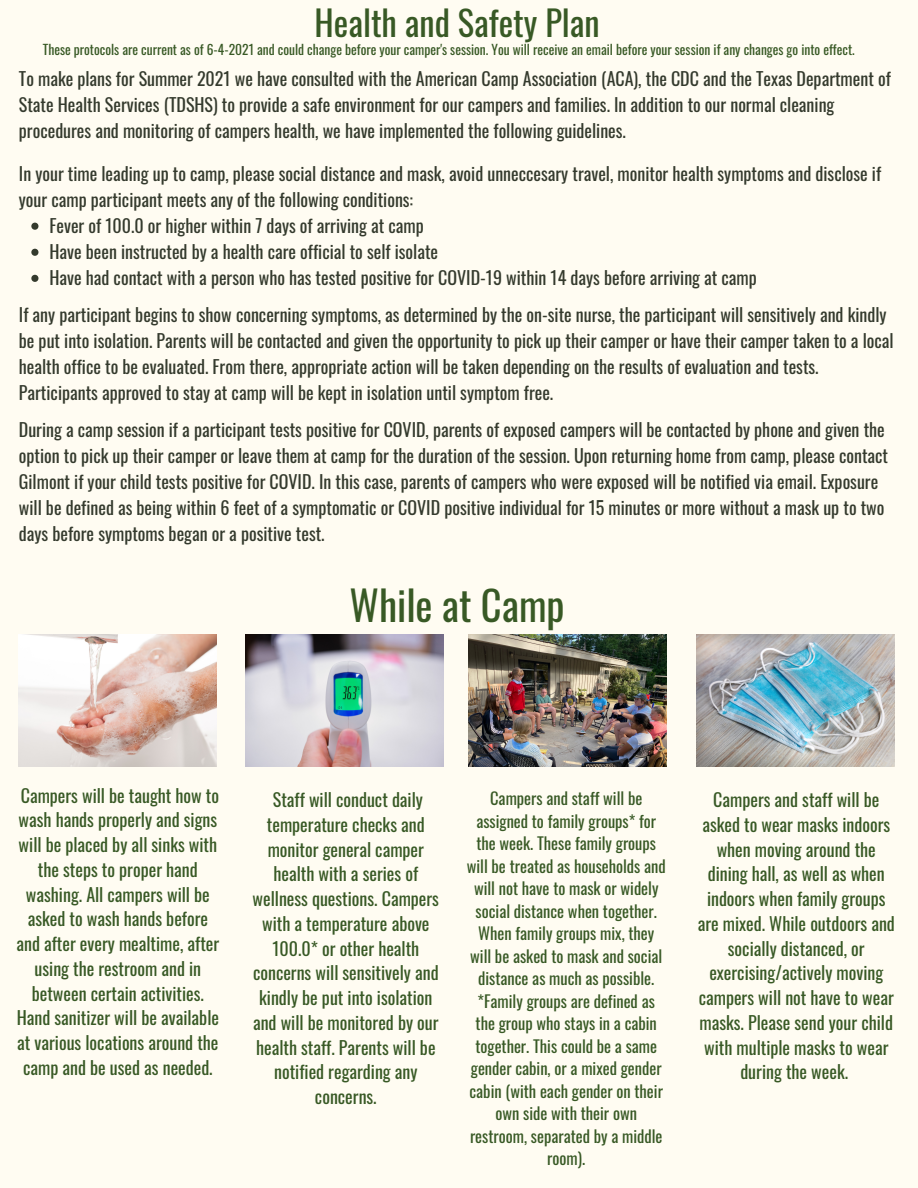
<style>
.page{position:relative;width:918px;height:1188px;background:#fffcf2}
.page>*{position:absolute;margin:0;border:0;box-sizing:border-box;transform-origin:0 0}
.t1{font:40.5px "Oswald";color:#385925}
.t2{font:34.5px "Oswald";color:#385925}
.t3{font:18px/26.1px "Oswald";color:#343a2d}
.t4{font:18px/24.8px "Oswald";color:#385925;text-align:center}
.t5{font:16.5px/22.5px "Oswald";color:#385925;text-align:center}
.t6{font:13.5px "Oswald";color:#385925}
</style>
<div class="page">
<svg style="left:31px;top:223px;width:7px;height:7px"></svg>
<svg style="left:31px;top:249px;width:7px;height:7px"></svg>
<svg style="left:31px;top:275px;width:7px;height:7px"></svg>
<img style="left:246px;top:634px;width:198px;height:132px">
<img style="left:696px;top:635px;width:198px;height:131px">
<img style="left:19px;top:634px;width:198px;height:132px">
<img style="left:468px;top:635px;width:198px;height:131px">
<p class="t2" style="left:315px;top:-4px;width:287px">Health and Safety Plan</p>
<p class="t6" style="left:43px;top:39px;width:813px">These protocols are current as of 6-4-2021 and could change before your camper's session. You will receive an email before your session if any changes go into effect.</p>
<p class="t3" style="left:19px;top:65px;width:873px">To make plans for Summer 2021 we have consulted with the American Camp Association (ACA), the CDC and the Texas Department of<br>State Health Services (TDSHS) to provide a safe environment for our campers and families. In addition to our normal cleaning procedures and monitoring of campers health, we have implemented the following guidelines.</p>
<p class="t3" style="left:19px;top:160px;width:864px">In your time leading up to camp, please social distance and mask, avoid unneccesary travel, monitor health symptoms and disclose if your camp participant meets any of the following conditions:</p>
<p class="t3" style="left:50px;top:212px;width:376px">Fever of 100.0 or higher within 7 days of arriving at camp</p>
<p class="t3" style="left:50px;top:238px;width:390px">Have been instructed by a health care official to self isolate</p>
<p class="t3" style="left:50px;top:264px;width:709px">Have had contact with a person who has tested positive for COVID-19 within 14 days before arriving at camp</p>
<p class="t3" style="left:19px;top:301px;width:876px">If any participant begins to show concerning symptoms, as determined by the on-site nurse, the participant will sensitively and kindly be put into isolation. Parents will be contacted and given the opportunity to pick up their camper or have their camper taken to a local health office to be evaluated. From there, appropriate action will be taken depending on the results of evaluation and tests.<br>Participants approved to stay at camp will be kept in isolation until symptom free.</p>
<p class="t3" style="left:19px;top:416px;width:871px">During a camp session if a participant tests positive for COVID, parents of exposed campers will be contacted by phone and given the option to pick up their camper or leave them at camp for the duration of the session. Upon returning home from camp, please contact Gilmont if your child tests positive for COVID. In this case, parents of campers who were exposed will be notified via email. Exposure will be defined as being within 6 feet of a symptomatic or COVID positive individual for 15 minutes or more without a mask up to two days before symptoms began or a positive test.</p>
<p class="t1" style="left:350px;top:574px;width:217px">While at Camp</p>
<p class="t4" style="left:16px;top:782px;width:204px">Campers will be taught how to wash hands properly and signs will be placed by all sinks with the steps to proper hand washing. All campers will be asked to wash hands before and after every mealtime, after using the restroom and in between certain activities.<br>Hand sanitizer will be available at various locations around the camp and be used as needed.</p>
<p class="t4" style="left:253px;top:787px;width:188px">Staff will conduct daily temperature checks and monitor general camper health with a series of wellness questions. Campers with a temperature above<br>100.0* or other health concerns will sensitively and kindly be put into isolation and will be monitored by our health staff. Parents will be notified regarding any concerns.</p>
<p class="t5" style="left:467px;top:786px;width:200px">Campers and staff will be assigned to family groups* for the week. These family groups will be treated as households and will not have to mask or widely social distance when together.<br>When family groups mix, they will be asked to mask and social distance as much as possible. *Family groups are defined as the group who stays in a cabin together. This could be a same gender cabin, or a mixed gender cabin (with each gender on their own side with their own restroom, separated by a middle room).</p>
<p class="t4" style="left:698px;top:787px;width:199px">Campers and staff will be asked to wear masks indoors when moving around the dining hall, as well as when indoors when family groups are mixed. While outdoors and socially distanced, or exercising/actively moving campers will not have to wear masks. Please send your child with multiple masks to wear during the week.</p>
</div>
